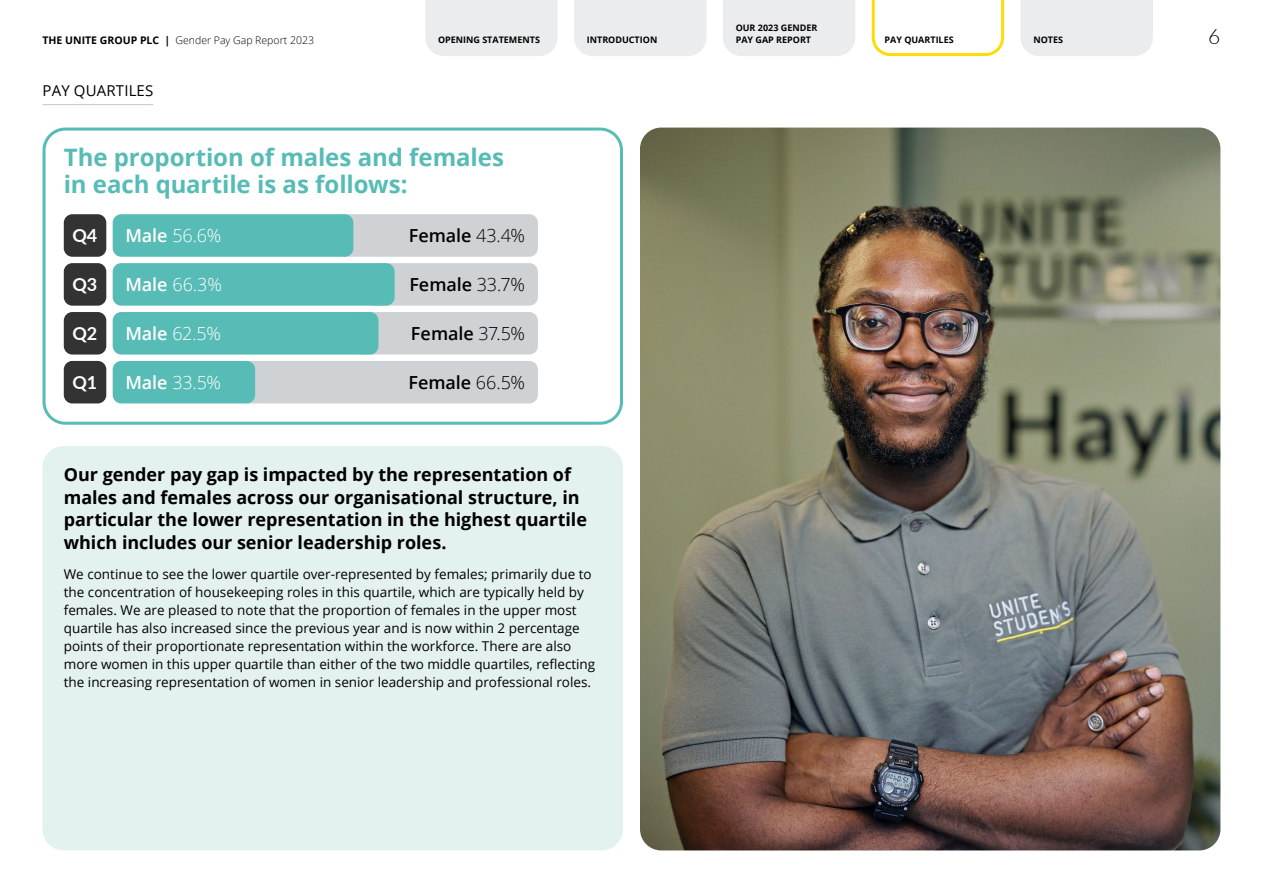
<style>
.page{position:relative;width:1263px;height:893px;background:#fff}
.page>*{position:absolute;margin:0;border:0;box-sizing:border-box;transform-origin:0 0}
.Open_sans_Semi_16_18pt{font:700 24px/27px "Open Sans";letter-spacing:-.005em;color:#57bbb6}
.t1{font:300 21px "Lato";color:#000}
.Open_sans_Semi_12pt{font:700 18px/22.5px "Open Sans";letter-spacing:-.005em;color:#000}
.t2{font:600 18px "Open Sans";color:#000}
.t3{font:300 18px "Open Sans";letter-spacing:-.005em;color:#fff}
.Folio{font:700 18px "Lato";letter-spacing:-.01em;color:#fff}
.Page_Title{font:15px "Open Sans";letter-spacing:.01em;color:#000}
.Body_Copy{font:13.5px/18px "Open Sans";color:#000}
.t4{font:300 10.5px "Open Sans";color:#000}
.Tab_Text{font:700 9px "Open Sans";color:#000}
.s1{font-weight:700}
.s2{font-weight:600}
.s3{font-weight:300}
</style>
<div class="page">
<div style="left:43px;top:128px;width:580px;height:297px;border:3px solid #57bbb6;border-radius:21px"></div>
<div style="left:43px;top:446px;width:580px;height:404px;background:#e3f1ef;border-radius:21px"></div>
<img style="left:640px;top:128px;width:580px;height:722px">
<div style="left:336px;top:214px;width:202px;height:43px;background:#cfd2d4;border-radius:9px"></div>
<div style="left:367px;top:263px;width:171px;height:43px;background:#cfd2d4;border-radius:9px"></div>
<div style="left:351px;top:312px;width:187px;height:43px;background:#cfd2d4;border-radius:9px"></div>
<div style="left:241px;top:361px;width:297px;height:42px;background:#cfd2d4;border-radius:9px"></div>
<div style="left:64px;top:214px;width:42px;height:43px;background:#333;border-radius:9px"></div>
<div style="left:64px;top:312px;width:42px;height:43px;background:#333;border-radius:9px"></div>
<div style="left:64px;top:263px;width:42px;height:43px;background:#333;border-radius:9px"></div>
<div style="left:64px;top:361px;width:42px;height:42px;background:#333;border-radius:9px"></div>
<div style="left:113px;top:214px;width:240px;height:43px;background:#57bbb6;border-radius:9px"></div>
<div style="left:113px;top:263px;width:282px;height:43px;background:#57bbb6;border-radius:9px"></div>
<div style="left:113px;top:312px;width:265px;height:43px;background:#57bbb6;border-radius:9px"></div>
<div style="left:113px;top:361px;width:142px;height:42px;background:#57bbb6;border-radius:9px"></div>
<hr style="left:43px;top:104px;width:110px;height:1px;background:#c3c7ca">
<div style="left:574px;top:0;width:132px;height:56px;background:#ebeced"></div>
<div style="left:723px;top:0;width:132px;height:56px;background:#ebeced"></div>
<div style="left:1021px;top:0;width:132px;height:56px;background:#ebeced"></div>
<div style="left:425px;top:0;width:133px;height:56px;background:#ebeced"></div>
<svg style="left:871px;top:0;width:134px;height:57px"></svg>
<p class="Tab_Text" style="left:736px;top:22px;width:83px">OUR 2023 GENDER</p>
<p class="Tab_Text" style="left:438px;top:34px;width:103px">OPENING STATEMENTS</p>
<p class="Tab_Text" style="left:736px;top:34px;width:77px">PAY GAP REPORT</p>
<p class="Tab_Text" style="left:884px;top:34px;width:71px">PAY QUARTILES</p>
<p class="Tab_Text" style="left:1033px;top:34px;width:31px">NOTES</p>
<h2 class="t1" style="left:1208px;top:22px;width:14px">6</h2>
<p class="t4" style="left:43px;top:33px;width:273px"><span class="s1">THE UNITE GROUP PLC |</span> Gender Pay Gap Report 2023</p>
<p class="Tab_Text" style="left:587px;top:34px;width:72px">INTRODUCTION</p>
<p class="Page_Title" style="left:43px;top:80px;width:112px">PAY QUARTILES</p>
<p class="Open_sans_Semi_16_18pt" style="left:64px;top:143px;width:442px">The proportion of males and females in each quartile is as follows:</p>
<p class="Folio" style="left:72px;top:222px;width:26px">Q4</p>
<p class="Folio" style="left:72px;top:271px;width:26px">Q3</p>
<p class="Folio" style="left:72px;top:320px;width:26px">Q2</p>
<p class="Folio" style="left:72px;top:369px;width:26px">Q1</p>
<p class="t3" style="left:125px;top:223px;width:97px"><span class="s2">Male</span> 56.6%</p>
<p class="t3" style="left:125px;top:272px;width:98px"><span class="s2">Male</span> 66.3%</p>
<p class="t3" style="left:125px;top:321px;width:97px"><span class="s2">Male</span> 62.5%</p>
<p class="t3" style="left:125px;top:370px;width:97px"><span class="s2">Male</span> 33.5%</p>
<p class="t2" style="left:409px;top:223px;width:118px">Female <span class="s3">43.4%</span></p>
<p class="t2" style="left:409px;top:272px;width:117px">Female <span class="s3">33.7%</span></p>
<p class="t2" style="left:411px;top:321px;width:116px">Female <span class="s3">37.5%</span></p>
<p class="t2" style="left:408px;top:370px;width:118px">Female <span class="s3">66.5%</span></p>
<p class="Open_sans_Semi_12pt" style="left:64px;top:463px;width:525px">Our gender pay gap is impacted by the representation of males and females across our organisational structure, in particular the lower representation in the highest quartile which includes our senior leadership roles.</p>
<p class="Body_Copy" style="left:64px;top:565px;width:533px">We continue to see the lower quartile over-represented by females; primarily due to the concentration of housekeeping roles in this quartile, which are typically held by females. We are pleased to note that the proportion of females in the upper most quartile has also increased since the previous year and is now within 2 percentage points of their proportionate representation within the workforce. There are also more women in this upper quartile than either of the two middle quartiles, reflecting the increasing representation of women in senior leadership and professional roles.</p>
</div>
